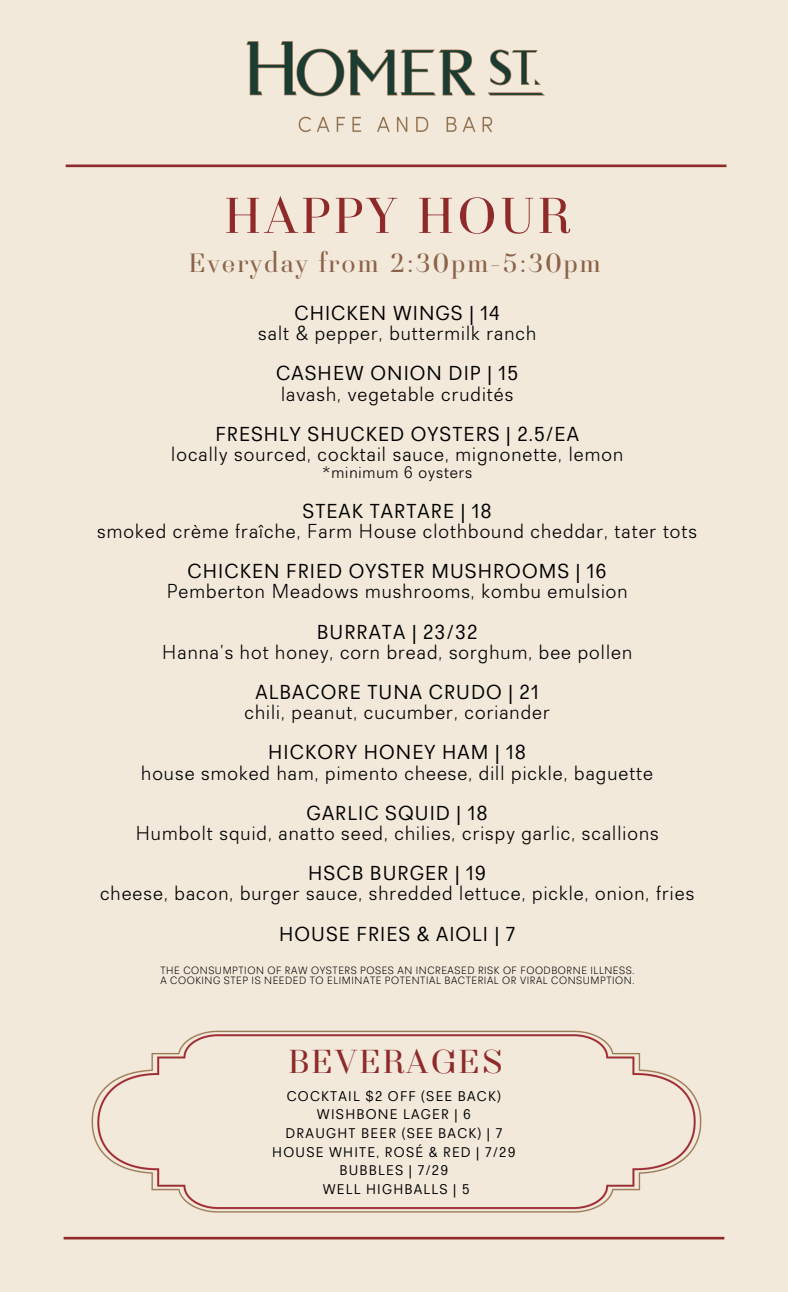
<style>
.page{position:relative;width:788px;height:1292px;background:#fff}
.page>*{position:absolute;margin:0;border:0;box-sizing:border-box;transform-origin:0 0}
.t1{font:51.62px "Seravee";letter-spacing:.055em;color:#8e2a2a}
.t2{font:34.12px "Seravee";letter-spacing:.055em;color:#8e2a2a}
.t3{font:27.12px "Seravee";letter-spacing:.055em;color:#8c6349}
.t4{font:300 20.12px "Recta";letter-spacing:.055em;color:#000}
.t5{font:20.12px "Recta";letter-spacing:.055em;color:#000}
.t6{font:300 16.62px "Recta";letter-spacing:.055em;color:#000}
.t7{font:14px/18.7px "Recta";letter-spacing:.09em;color:#000;text-align:center}
.t8{font:300 10.5px/10.5px "Recta";letter-spacing:.055em;color:#000}
</style>
<div class="page">
<div style="left:0;top:0;width:788px;height:1291px;background:#f2e9db"></div>
<img style="left:91px;top:1030px;width:611px;height:183px">
<img style="left:204px;top:41px;width:367px;height:127px">
<hr style="left:66px;top:164px;width:660px;height:3px;background:#8e2a2a">
<hr style="left:64px;top:1236px;width:660px;height:3px;background:#8e2a2a">
<h3 class="t1" style="left:224px;top:194px;width:347px">HAPPY HOUR</h3>
<p class="t3" style="left:189px;top:252px;width:413px">Everyday from 2:30pm-5:30pm</p>
<p class="t5" style="left:294px;top:305px;width:207px">CHICKEN WINGS | 14</p>
<p class="t4" style="left:258px;top:325px;width:279px">salt &amp; pepper, buttermilk ranch</p>
<p class="t5" style="left:276px;top:365px;width:243px">CASHEW ONION DIP | 15</p>
<p class="t4" style="left:281px;top:385px;width:234px">lavash, vegetable crudités</p>
<p class="t5" style="left:215px;top:426px;width:365px">FRESHLY SHUCKED OYSTERS | 2.5/EA</p>
<p class="t4" style="left:171px;top:446px;width:453px">locally sourced, cocktail sauce, mignonette, lemon</p>
<p class="t6" style="left:322px;top:466px;width:151px">*minimum 6 oysters</p>
<p class="t5" style="left:302px;top:503px;width:191px">STEAK TARTARE | 18</p>
<p class="t4" style="left:97px;top:523px;width:601px">smoked crème fraîche, Farm House clothbound cheddar, tater tots</p>
<p class="t5" style="left:187px;top:563px;width:420px">CHICKEN FRIED OYSTER MUSHROOMS | 16</p>
<p class="t4" style="left:167px;top:583px;width:462px">Pemberton Meadows mushrooms, kombu emulsion</p>
<p class="t5" style="left:317px;top:623px;width:162px">BURRATA | 23/32</p>
<p class="t4" style="left:162px;top:643px;width:471px">Hanna’s hot honey, corn bread, sorghum, bee pollen</p>
<p class="t5" style="left:255px;top:684px;width:284px">ALBACORE TUNA CRUDO | 21</p>
<p class="t4" style="left:244px;top:704px;width:306px">chili, peanut, cucumber, coriander</p>
<p class="t5" style="left:268px;top:744px;width:259px">HICKORY HONEY HAM | 18</p>
<p class="t4" style="left:141px;top:764px;width:513px">house smoked ham, pimento cheese, dill pickle, baguette</p>
<p class="t5" style="left:306px;top:804px;width:183px">GARLIC SQUID | 18</p>
<p class="t4" style="left:136px;top:825px;width:524px">Humbolt squid, anatto seed, chilies, crispy garlic, scallions</p>
<p class="t5" style="left:308px;top:865px;width:179px">HSCB BURGER | 19</p>
<p class="t4" style="left:100px;top:885px;width:595px">cheese, bacon, burger sauce, shredded lettuce, pickle, onion, fries</p>
<p class="t5" style="left:279px;top:925px;width:237px">HOUSE FRIES &amp; AIOLI | 7</p>
<p class="t8" style="left:160px;top:966px;width:475px">THE CONSUMPTION OF RAW OYSTERS POSES AN INCREASED RISK OF FOODBORNE ILLNESS.<br>A COOKING STEP IS NEEDED TO ELIMINATE POTENTIAL BACTERIAL OR VIRAL CONSUMPTION.</p>
<h2 class="t2" style="left:288px;top:1047px;width:216px">BEVERAGES</h2>
<h6 class="t7" style="left:272px;top:1087px;width:245px">COCKTAIL $2 OFF (SEE BACK)<br>WISHBONE LAGER | 6<br>DRAUGHT BEER (SEE BACK) | 7<br>HOUSE WHITE, ROSÉ &amp; RED | 7/29<br>BUBBLES | 7/29<br>WELL HIGHBALLS | 5</h6>
</div>
